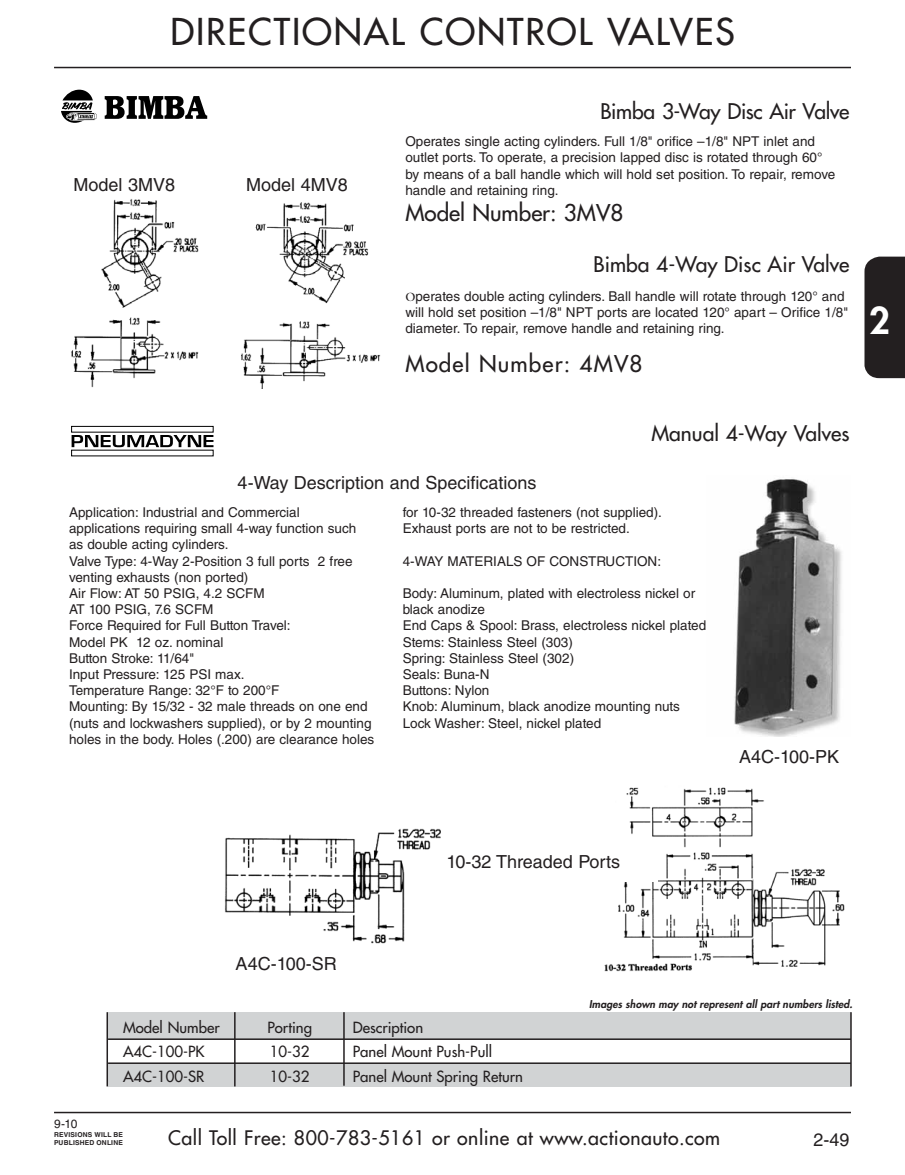
<style>
.page{position:relative;width:905px;height:1175px;background:#fff}
.page>*{position:absolute;margin:0;border:0;box-sizing:border-box;transform-origin:0 0}
.t1{font:500 36px "Futura Std";letter-spacing:.05em;color:#231f20}
.t2{font:800 36px "Futura Std";color:#fff}
.t3{font:500 22.5px "Futura Std";color:#231f20}
.t4{font:500 22.5px "Futura Std";letter-spacing:.05em;color:#231f20}
.t5{font:500 21px "Futura Std";color:#231f20}
.t6{font:500 21px "Futura Std";letter-spacing:-.02em;color:#231f20}
.t7{font:500 19.5px "Futura Std";letter-spacing:.025em;color:#231f20}
.t8{font:18px "Helvetica LT Std";color:#231f20}
.t9{font:500 15px "Futura Std";color:#231f20}
.t10{font:13.5px/16.2px "Helvetica LT Std";color:#231f20}
.t11{font:12px "Helvetica LT Std";color:#231f20}
.t12{font:italic 800 10.5px "Futura Std";letter-spacing:.01em;color:#231f20}
.t13{font:700 6.75px/7.5px "Helvetica LT Std";letter-spacing:.03em;color:#231f20}
.s1{font-family:"Galliard Std";font-size:12px}
</style>
<div class="page">
<div style="left:864px;top:256px;width:40px;height:122px;background:#231f20"></div>
<hr style="left:54px;top:67px;width:797px;height:1px;background:#231f20">
<hr style="left:54px;top:1111px;width:797px;height:2px;background:#231f20">
<img style="left:71px;top:199px;width:128px;height:189px">
<img style="left:241px;top:202px;width:140px;height:187px">
<svg style="left:105px;top:96px;width:102px;height:23px"></svg>
<svg style="left:61px;top:90px;width:36px;height:33px"></svg>
<img style="left:734px;top:479px;width:108px;height:258px">
<img style="left:604px;top:787px;width:241px;height:185px">
<div style="left:108px;top:1012px;width:743px;height:27px;background:#d1d3d4"></div>
<div style="left:108px;top:1062px;width:743px;height:24px;background:#d1d3d4"></div>
<hr style="left:108px;top:1038px;width:743px;height:2px;background:#231f20">
<hr style="left:108px;top:1062px;width:743px;height:2px;background:#231f20">
<img style="left:225px;top:828px;width:216px;height:116px">
<div style="left:445px;top:853px;width:213px;height:29px;background:#fff"></div>
<hr style="left:343px;top:1012px;width:2px;height:73px;background:#231f20">
<hr style="left:234px;top:1012px;width:1px;height:74px;background:#231f20">
<hr style="left:106px;top:1012px;width:2px;height:74px;background:#231f20">
<hr style="left:850px;top:1012px;width:1px;height:74px;background:#231f20">
<svg style="left:71px;top:426px;width:142px;height:6px"></svg>
<svg style="left:71px;top:450px;width:142px;height:6px"></svg>
<svg style="left:72px;top:435px;width:141px;height:12px"></svg>
<h1 class="t1" style="left:170px;top:9px;width:566px">DIRECTIONAL CONTROL VALVES</h1>
<h3 class="t8" style="left:74px;top:174px;width:103px">Model 3MV8</h3>
<h3 class="t8" style="left:246px;top:174px;width:103px">Model 4MV8</h3>
<h3 class="t6" style="left:600px;top:98px;width:250px">Bimba 3-Way Disc Air Valve</h3>
<p class="t10" style="left:405px;top:133px;width:431px">Operates single acting cylinders. Full 1/8" orifice –1/8" NPT inlet and outlet ports. To operate, a precision lapped disc is rotated through 60° by means of a ball handle which will hold set position. To repair, remove handle and retaining ring.</p>
<h2 class="t3" style="left:405px;top:198px;width:219px">Model Number: 3MV8</h2>
<h3 class="t5" style="left:593px;top:251px;width:257px">Bimba 4-Way Disc Air Valve</h3>
<p class="t10" style="left:405px;top:288px;width:444px"><span class="s1">O</span>perates double acting cylinders. Ball handle will rotate through 120° and will hold set position –1/8" NPT ports are located 120° apart – Orifice 1/8" diameter. To repair, remove handle and retaining ring.</p>
<h2 class="t4" style="left:405px;top:350px;width:239px">Model Number: 4MV8</h2>
<h3 class="t5" style="left:651px;top:420px;width:199px">Manual 4-Way Valves</h3>
<h3 class="t8" style="left:238px;top:472px;width:300px">4-Way Description and Specifications</h3>
<p class="t10" style="left:69px;top:504px;width:307px">Application: Industrial and Commercial applications requiring small 4-way function such<br>as double acting cylinders.<br>Valve Type: 4-Way 2-Position 3 full ports 2 free venting exhausts (non ported)<br>Air Flow: AT 50 PSIG, 4.2 SCFM<br>AT 100 PSIG, 7.6 SCFM<br>Force Required for Full Button Travel:<br>Model PK 12 oz. nominal<br>Button Stroke: 11/64"<br>Input Pressure: 125 PSI max.<br>Temperature Range: 32°F to 200°F<br>Mounting: By 15/32 - 32 male threads on one end (nuts and lockwashers supplied), or by 2 mounting holes in the body. Holes (.200) are clearance holes</p>
<p class="t10" style="left:403px;top:504px;width:261px">for 10-32 threaded fasteners (not supplied).<br>Exhaust ports are not to be restricted.</p>
<p class="t10" style="left:403px;top:552px;width:167px">4-Way Mate rials of Const</p>
<p class="t10" style="left:596px;top:552px;width:19px">ruction</p>
<p class="t10" style="left:657px;top:552px;width:5px">:</p>
<p class="t10" style="left:403px;top:585px;width:305px">Body: Aluminum, plated with electroless nickel or black anodize<br>End Caps &amp; Spool: Brass, electroless nickel plated<br>Stems: Stainless Steel (303)<br>Spring: Stainless Steel (302)<br>Seals: Buna-N<br>Buttons: Nylon<br>Knob: Aluminum, black anodize mounting nuts<br>Lock Washer: Steel, nickel plated</p>
<h3 class="t8" style="left:739px;top:746px;width:102px">A4C-100-PK</h3>
<h1 class="t2" style="left:869px;top:298px;width:22px">2</h1>
<h3 class="t8" style="left:236px;top:953px;width:100px">A4C-100-SR</h3>
<h3 class="t8" style="left:446px;top:851px;width:175px">10-32 Threaded Ports</h3>
<p class="t12" style="left:589px;top:997px;width:265px">Images shown may not represent all part numbers listed.</p>
<p class="t9" style="left:123px;top:1017px;width:98px">Model Number</p>
<p class="t9" style="left:267px;top:1017px;width:46px">Porting</p>
<p class="t9" style="left:353px;top:1017px;width:72px">Description</p>
<p class="t9" style="left:123px;top:1041px;width:83px">A4C-100-PK</p>
<p class="t9" style="left:270px;top:1041px;width:41px">10-32</p>
<p class="t9" style="left:353px;top:1041px;width:141px">Panel Mount Push-Pull</p>
<p class="t9" style="left:123px;top:1067px;width:83px">A4C-100-SR</p>
<p class="t9" style="left:270px;top:1067px;width:41px">10-32</p>
<p class="t9" style="left:353px;top:1067px;width:172px">Panel Mount Spring Return</p>
<p class="t11" style="left:54px;top:1116px;width:25px">9-10</p>
<p class="t13" style="left:54px;top:1130px;width:71px">REVISIONS WILL BE<br>PUBLISHED ONLINE</p>
<h3 class="t7" style="left:168px;top:1125px;width:553px">Call Toll Free: 800-783-5161 or online at www.actionauto.com</h3>
<h3 class="t8" style="left:813px;top:1128px;width:38px">2-49</h3>
</div>
